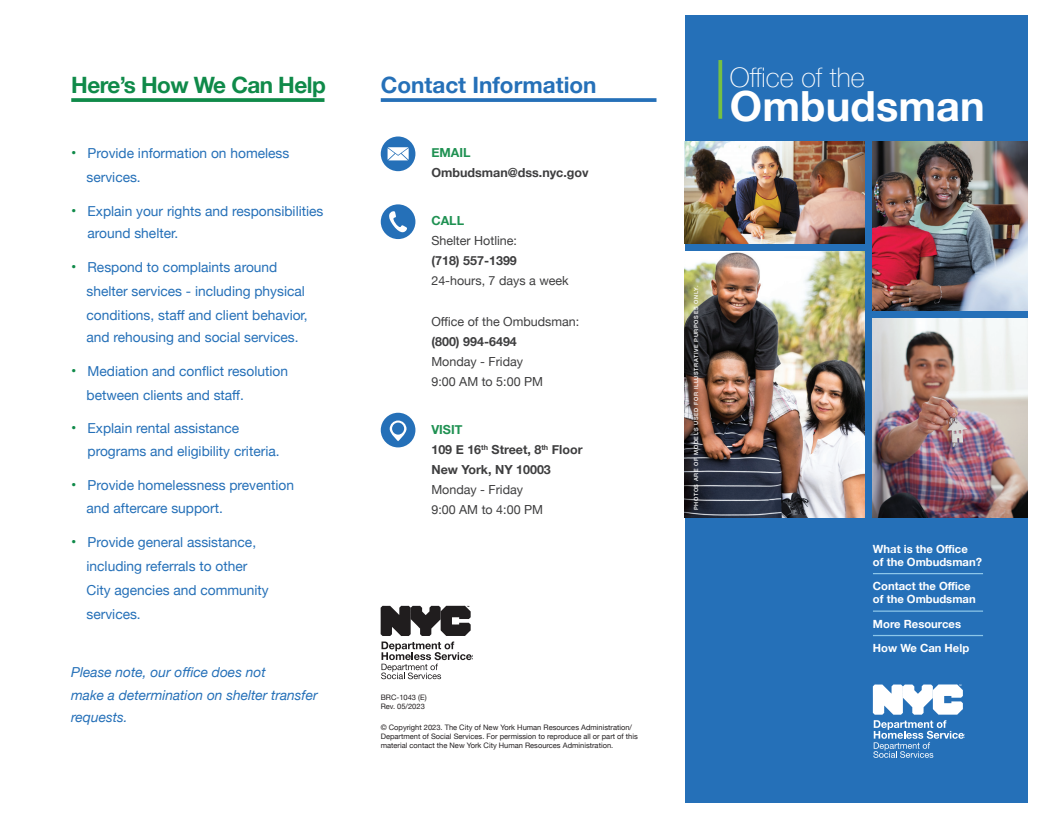
<style>
.page{position:relative;width:1043px;height:818px;background:#fff}
.page>*{position:absolute;margin:0;border:0;box-sizing:border-box;transform-origin:0 0}
.t1{font:700 41.62px "Helvetica Neue";letter-spacing:.005em;color:#fff}
.t2{font:100 26.88px "Helvetica Neue";color:#fff}
.t3{font:700 22.5px "Helvetica Neue";letter-spacing:-.025em;color:#0f8a49}
.t4{font:700 22.5px "Helvetica Neue";color:#2570b8}
.t5{font:13.75px/23.8px "Helvetica Neue";color:#2570b8}
.t6{font:italic 13.75px/22.5px "Helvetica Neue";color:#2570b8}
.t7{font:12.5px/20px "Helvetica Neue";color:#3e3e3f}
.t8{font:700 12.5px/20px "Helvetica Neue";color:#3e3e3f}
.t9{font:700 12.5px "Helvetica Neue";color:#1f9152}
.t10{font:700 11.25px/13.1px "Helvetica Neue";color:#fff}
.t11{font:7.5px/9px "Helvetica Neue";color:#231f20}
.t12{font:500 5.62px "Helvetica Neue";letter-spacing:.11em;color:#fff}
.s1{font-size:15px;color:#0f8a49}
.s2{color:#1f9152}
</style>
<div class="page">
<div style="left:684px;top:15px;width:344px;height:787px;background:#2570b8"></div>
<img style="left:684px;top:142px;width:181px;height:101px">
<img style="left:684px;top:252px;width:181px;height:266px">
<img style="left:873px;top:142px;width:155px;height:168px">
<img style="left:873px;top:318px;width:155px;height:200px">
<svg style="left:71px;top:98px;width:253px;height:4px"></svg>
<hr style="left:873px;top:573px;width:110px;height:1px;background:#8cc6e9">
<hr style="left:873px;top:610px;width:110px;height:1px;background:#8cc6e9">
<hr style="left:873px;top:635px;width:110px;height:1px;background:#8cc6e9">
<svg style="left:718px;top:60px;width:4px;height:59px"></svg>
<svg style="left:873px;top:684px;width:90px;height:30px"></svg>
<svg style="left:873px;top:720px;width:91px;height:37px"></svg>
<svg style="left:380px;top:605px;width:92px;height:74px"></svg>
<div style="left:381px;top:204px;width:34px;height:35px;background:#2570b8;border-radius:50%"></div>
<svg style="left:389px;top:211px;width:18px;height:21px"></svg>
<div style="left:381px;top:136px;width:34px;height:35px;background:#2570b8;border-radius:50%"></div>
<svg style="left:387px;top:147px;width:22px;height:13px"></svg>
<div style="left:381px;top:412px;width:34px;height:35px;background:#2570b8;border-radius:50%"></div>
<svg style="left:390px;top:420px;width:16px;height:21px"></svg>
<svg style="left:381px;top:98px;width:275px;height:4px"></svg>
<h3 class="t3" style="left:71px;top:68px;width:256px">Here’s How We Can Help</h3>
<p class="t5" style="left:87px;top:142px;width:204px;text-indent:-15px"><span class="s1">•</span> Provide information on homeless services.</p>
<p class="t5" style="left:88px;top:200px;width:237px;line-height:22.5px;text-indent:-16px"><span class="s1">•</span> Explain your rights and responsibilities around shelter.</p>
<p class="t5" style="left:87px;top:256px;width:223px;text-indent:-15px"><span class="s1">•</span> Respond to complaints around shelter services - including physical conditions, staff and client behavior,</p>
<p class="t5" style="left:87px;top:326px;width:213px">and rehousing and social services.</p>
<p class="t5" style="left:87px;top:360px;width:203px;text-indent:-15px"><span class="s1">•</span> Mediation and conflict resolution between clients and staff.</p>
<p class="t5" style="left:88px;top:418px;width:194px;line-height:22.5px;text-indent:-16px"><span class="s1">•</span> Explain rental assistance programs and eligibility criteria.</p>
<p class="t5" style="left:87px;top:473px;width:209px;text-indent:-15px"><span class="s1">•</span> Provide homelessness prevention and aftercare support.</p>
<p class="t5" style="left:87px;top:531px;width:184px;text-indent:-15px"><span class="s1">•</span> Provide general assistance, including referrals to other<br>City agencies and community services.</p>
<p class="t6" style="left:71px;top:662px;width:248px">Please note, our office does not<br>make a determination on shelter transfer requests.</p>
<h3 class="t4" style="left:381px;top:68px;width:217px">Contact Information</h3>
<p class="t9" style="left:431px;top:143px;width:41px">EMAIL</p>
<p class="t8" style="left:431px;top:163px;width:159px">Ombudsman@dss.nyc.gov</p>
<p class="t9" style="left:431px;top:211px;width:34px">CALL</p>
<p class="t7" style="left:431px;top:232px;width:87px">Shelter Hotline:</p>
<p class="t8" style="left:431px;top:251px;width:87px">(718) 557-1399</p>
<p class="t7" style="left:431px;top:272px;width:139px">24-hours, 7 days a week</p>
<p class="t7" style="left:431px;top:312px;width:149px">Office of the Ombudsman:</p>
<p class="t8" style="left:431px;top:331px;width:87px">(800) 994-6494</p>
<p class="t7" style="left:431px;top:352px;width:113px">Monday - Friday<br>9:00 AM to 5:00 PM</p>
<p class="t8" style="left:431px;top:419px;width:153px"><span class="s2">VISIT<br></span>109 E 16<sup>th</sup> Street, 8<sup>th</sup> Floor<br>New York, NY 10003</p>
<p class="t7" style="left:431px;top:480px;width:113px">Monday - Friday<br>9:00 AM to 4:00 PM</p>
<p class="t11" style="left:381px;top:693px;width:47px">BRC-1043 (E)<br>Rev. 05/2023</p>
<p class="t11" style="left:381px;top:723px;width:258px">© Copyright 2023. The City of New York Human Resources Administration/<br>Department of Social Services. For permission to reproduce all or part of this material contact the New York City Human Resources Administration.</p>
<h2 class="t2" style="left:730px;top:57px;width:136px">Office of the</h2>
<h1 class="t1" style="left:730px;top:74px;width:256px">Ombudsman</h1>
<p class="t12" style="left:691px;top:510px;width:226px;rotate:-90deg">PHOTOS ARE OF MODELS USED FOR ILLUSTRATIVE PURPOSES ONLY.</p>
<p class="t10" style="left:873px;top:542px;width:110px">What is the Office<br>of the Ombudsman?</p>
<p class="t10" style="left:873px;top:580px;width:104px">Contact the Office of the Ombudsman</p>
<p class="t10" style="left:873px;top:611px;width:98px;line-height:24.4px">More Resources<br>How We Can Help</p>
</div>
